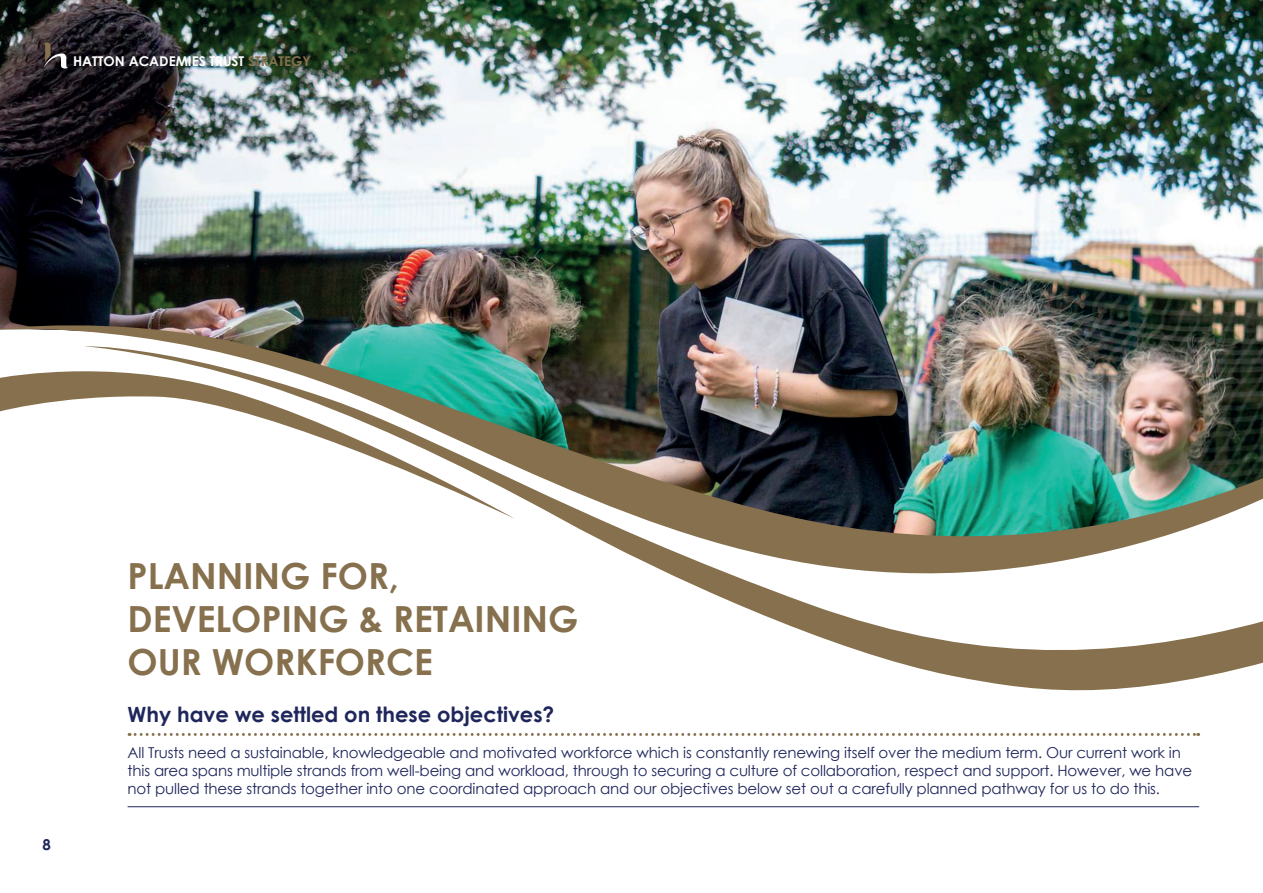
<style>
.page{position:relative;width:1263px;height:893px;background:#fff}
.page>*{position:absolute;margin:0;border:0;box-sizing:border-box;transform-origin:0 0}
.t1{font:700 36px/43.2px "Century Gothic";color:#86704d}
.t2{font:700 21px "Century Gothic";color:#1f265b}
.t3{font:15px/18px "Century Gothic";letter-spacing:-.01em;color:#1f265b}
.t4{font:700 15px "Century Gothic";color:#1f265b}
.t5{font:700 13.5px "Century Gothic";color:#fff}
.s1{color:#86704d}
</style>
<div class="page">
<img style="left:0;top:0;width:1263px;height:312px">
<img style="left:0;top:312px;width:1263px;height:32px">
<img style="left:85px;top:344px;width:1178px;height:347px">
<svg style="left:0;top:358px;width:515px;height:161px"></svg>
<svg style="left:43px;top:41px;width:25px;height:28px"></svg>
<hr style="left:128px;top:806px;width:1071px;height:1px;background:#1f265b">
<svg style="left:129px;top:733px;width:1070px;height:3px"></svg>
<p class="t5" style="left:73px;top:56px;width:239px">HATTON ACADEMIES TRUST <span class="s1">STRATEGY</span></p>
<p class="t4" style="left:43px;top:839px;width:10px">8</p>
<h1 class="t1" style="left:128px;top:557px;width:452px">PLANNING FOR,<br>DEVELOPING &amp; RETAINING<br>OUR WORKFORCE</h1>
<h2 class="t2" style="left:128px;top:698px;width:428px">Why have we settled on these objectives?</h2>
<p class="t3" style="left:128px;top:744px;width:1066px">All Trusts need a sustainable, knowledgeable and motivated workforce which is constantly renewing itself over the medium term. Our current work in this area spans multiple strands from well-being and workload, through to securing a culture of collaboration, respect and support. However, we have not pulled these strands together into one coordinated approach and our objectives below set out a carefully planned pathway for us to do this.</p>
</div>
